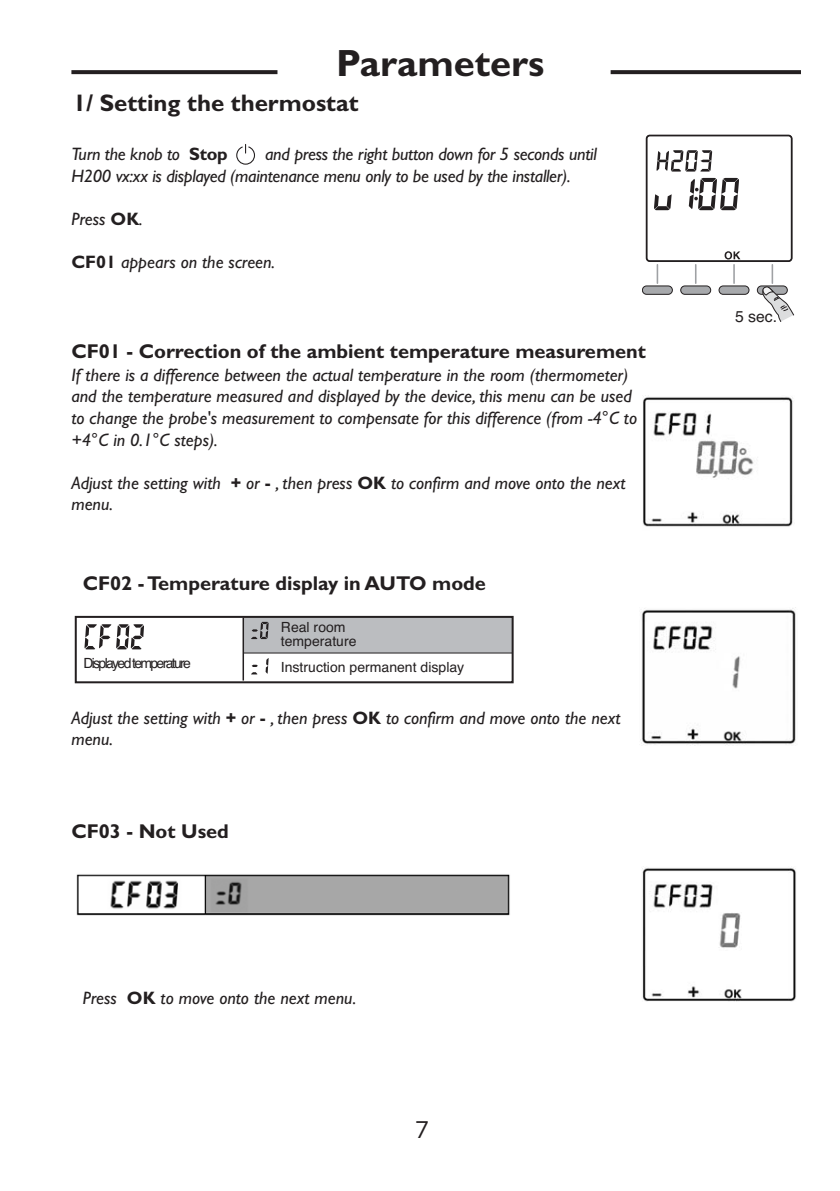
<style>
.page{position:relative;width:840px;height:1191px;background:#fff}
.page>*{position:absolute;margin:0;border:0;box-sizing:border-box;transform-origin:0 0}
.t1{font:700 38px "Gill Sans";color:#231f20}
.t2{font:700 24px "Gill Sans";color:#231f20}
.t3{font:24px "Gotham";color:#231f20}
.t4{font:700 20px "Gill Sans";color:#231f20}
.t5{font:italic 18px/21.6px "Gill Sans";color:#231f20}
.t6{font:15.8px "Helvetica";color:#231f20}
.t7{font:14px/14px "Helvetica";color:#231f20}
.t8{font:14px "Helvetica";letter-spacing:-.12em;color:#231f20}
.s1{font-weight:700;font-style:normal}
</style>
<div class="page">
<svg style="left:71px;top:70px;width:206px;height:4px"></svg>
<svg style="left:610px;top:70px;width:189px;height:4px"></svg>
<div style="left:645px;top:135px;width:147px;height:127px;border:2px solid #231f20;border-radius:3px"></div>
<svg style="left:724px;top:251px;width:16px;height:8px"></svg>
<svg style="left:654px;top:194px;width:17px;height:16px"></svg>
<svg style="left:688px;top:178px;width:50px;height:32px"></svg>
<svg style="left:656px;top:265px;width:1px;height:18px"></svg>
<svg style="left:695px;top:265px;width:1px;height:18px"></svg>
<svg style="left:733px;top:265px;width:1px;height:18px"></svg>
<svg style="left:756px;top:286px;width:31px;height:8px"></svg>
<div style="left:718px;top:286px;width:30px;height:8px;background:#a7a9ac;border:1px solid #231f20;border-radius:4px"></div>
<div style="left:680px;top:286px;width:30px;height:8px;background:#a7a9ac;border:1px solid #231f20;border-radius:4px"></div>
<div style="left:642px;top:286px;width:30px;height:8px;background:#a7a9ac;border-radius:4px"></div>
<div style="left:641px;top:286px;width:31px;height:8px;border:1px solid #231f20;border-radius:4px"></div>
<svg style="left:761px;top:265px;width:32px;height:57px"></svg>
<svg style="left:656px;top:150px;width:55px;height:22px"></svg>
<img style="left:643px;top:395px;width:150px;height:132px">
<img style="left:640px;top:607px;width:156px;height:138px">
<div style="left:243px;top:617px;width:268px;height:36px;background:#bbbdc0"></div>
<div style="left:75px;top:616px;width:438px;height:67px;border:2px solid #231f20"></div>
<svg style="left:84px;top:624px;width:60px;height:25px"></svg>
<svg style="left:251px;top:622px;width:17px;height:17px"></svg>
<hr style="left:243px;top:652px;width:269px;height:1px;background:#231f20">
<svg style="left:251px;top:664px;width:7px;height:10px"></svg>
<svg style="left:265px;top:658px;width:3px;height:16px"></svg>
<hr style="left:242px;top:617px;width:2px;height:63px;background:#231f20">
<img style="left:642px;top:868px;width:154px;height:133px">
<img style="left:76px;top:874px;width:434px;height:42px">
<svg style="left:236px;top:144px;width:19px;height:20px"></svg>
<p class="t1" style="left:336px;top:40px;width:210px">Parameters</p>
<p class="t2" style="left:73px;top:89px;width:287px">1/ Setting the thermostat</p>
<p class="t5" style="left:71px;top:143px;width:158px">Turn the knob to <span class="s1">Stop</span></p>
<p class="t5" style="left:71px;top:143px;width:526px;text-indent:193px">and press the right button down for 5 seconds until<br>H200 vx:xx is displayed (maintenance menu only to be used by the installer).</p>
<p class="t5" style="left:71px;top:208px;width:73px">Press <span class="s1">OK</span>.</p>
<p class="t5" style="left:71px;top:251px;width:205px"><span class="s1">CF01</span> appears on the screen.</p>
<p class="t4" style="left:71px;top:339px;width:575px">CF01 - Correction of the ambient temperature measurement</p>
<p class="t5" style="left:71px;top:364px;width:567px">If there is a difference between the actual temperature in the room (thermometer) and the temperature measured and displayed by the device, this menu can be used to change the probe's measurement to compensate for this difference (from -4°C to +4°C in 0.1°C steps).</p>
<p class="t5" style="left:71px;top:472px;width:555px">Adjust the setting with <span class="s1">+</span> or <span class="s1">-</span> , then press <span class="s1">OK</span> to confirm and move onto the next menu.</p>
<p class="t4" style="left:83px;top:572px;width:404px">CF02 - Temperature display in AUTO mode</p>
<p class="t7" style="left:281px;top:620px;width:77px">Real room temperature</p>
<p class="t8" style="left:83px;top:652px;width:109px">Displayed temperature</p>
<p class="t7" style="left:281px;top:660px;width:185px">Instruction permanent display</p>
<p class="t5" style="left:71px;top:707px;width:550px">Adjust the setting with <span class="s1">+</span> or <span class="s1">-</span> , then press <span class="s1">OK</span> to confirm and move onto the next menu.</p>
<p class="t4" style="left:71px;top:819px;width:159px">CF03 - Not Used</p>
<p class="t5" style="left:83px;top:987px;width:275px">Press <span class="s1">OK</span> to move onto the next menu.</p>
<h2 class="t3" style="left:415px;top:1114px;width:16px">7</h2>
<p class="t6" style="left:734px;top:304px;width:43px">5 sec.</p>
</div>
